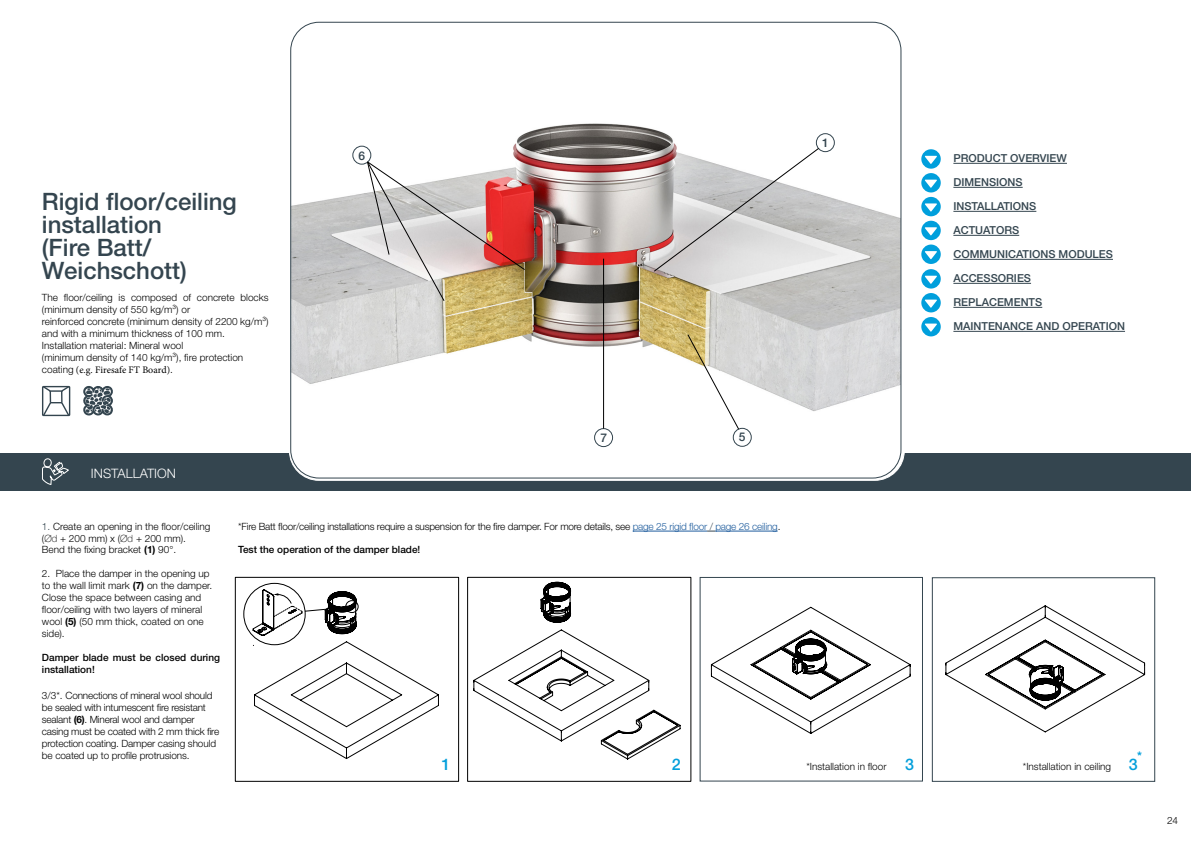
<style>
.page{position:relative;width:1191px;height:842px;background:#fff}
.page>*{position:absolute;margin:0;border:0;box-sizing:border-box;transform-origin:0 0}
.t1{font:500 24px/23px "Helvetica Neue LT Pro";color:#34454f}
.t2{font:500 16px "Helvetica Neue LT Pro";color:#049fdb}
.t3{font:300 13px "Helvetica Neue LT Pro";color:#fff}
.t4{font:500 12px "Helvetica Neue LT Pro";color:#34454f}
.t5{font:700 12px "Helvetica Neue LT Pro";color:#009fdc}
.t6{font:500 11px/24px "Helvetica Neue LT Pro";color:#34454f}
.t7{font:300 10px/12px "Helvetica Neue LT Pro";color:#000}
.t8{font:300 10px/12px "Helvetica Neue LT Pro";letter-spacing:-.02em;color:#000}
.t9{font:500 10px/12px "Helvetica Neue LT Pro";color:#000}
.t10{font:10px "Minion Pro";color:#000}
.s1{font-family:"Helvetica Neue LT Pro";font-weight:300}
.s2{color:#34454f}
.s3{font-weight:100}
.s4{font-weight:700}
.s5{color:#215e9e}
</style>
<div class="page">
<div style="left:0;top:453px;width:1191px;height:37px;background:#34454f"></div>
<hr style="left:953px;top:163px;width:114px;height:1px;background:#34454f">
<hr style="left:953px;top:187px;width:69px;height:1px;background:#34454f">
<hr style="left:953px;top:211px;width:83px;height:1px;background:#34454f">
<hr style="left:953px;top:235px;width:66px;height:1px;background:#34454f">
<hr style="left:953px;top:259px;width:160px;height:1px;background:#34454f">
<hr style="left:953px;top:283px;width:78px;height:1px;background:#34454f">
<hr style="left:953px;top:307px;width:89px;height:1px;background:#34454f">
<hr style="left:953px;top:331px;width:172px;height:1px;background:#34454f">
<svg style="left:921px;top:149px;width:19px;height:187px"></svg>
<div style="left:932px;top:577px;width:223px;height:205px;border:1px solid #34454f"></div>
<svg style="left:932px;top:591px;width:214px;height:155px"></svg>
<svg style="left:710px;top:606px;width:201px;height:128px"></svg>
<img style="left:291px;top:22px;width:610px;height:456px">
<svg style="left:83px;top:386px;width:30px;height:30px"></svg>
<svg style="left:42px;top:385px;width:29px;height:32px"></svg>
<svg style="left:241px;top:582px;width:451px;height:200px"></svg>
<div style="left:467px;top:577px;width:224px;height:204px;border:1px solid #000"></div>
<div style="left:235px;top:577px;width:224px;height:204px;border:1px solid #000"></div>
<div style="left:244px;top:583px;width:61px;height:62px;background:#fff;border-radius:50%"></div>
<div style="left:243px;top:583px;width:63px;height:62px;border:1px solid #000;border-radius:50%"></div>
<div style="left:345px;top:600px;width:13px;height:13px;border:1px solid #000;border-radius:50%"></div>
<svg style="left:253px;top:589px;width:93px;height:47px"></svg>
<div style="left:816px;top:133px;width:18px;height:19px;border:1px solid #34454f;border-radius:50%"></div>
<div style="left:733px;top:428px;width:18px;height:19px;border:1px solid #34454f;border-radius:50%"></div>
<svg style="left:654px;top:148px;width:164px;height:123px"></svg>
<svg style="left:687px;top:334px;width:52px;height:96px"></svg>
<div style="left:352px;top:146px;width:19px;height:18px;border:1px solid #34454f;border-radius:50%"></div>
<div style="left:594px;top:428px;width:19px;height:19px;border:1px solid #34454f;border-radius:50%"></div>
<hr style="left:603px;top:259px;width:1px;height:170px;background:#000">
<hr style="left:632px;top:531px;width:75px;height:1px;background:#215e9e">
<hr style="left:715px;top:531px;width:62px;height:1px;background:#215e9e">
<svg style="left:367px;top:162px;width:158px;height:139px;background:#d5b7ae"></svg>
<svg style="left:42px;top:458px;width:27px;height:27px"></svg>
<h1 class="t1" style="left:42px;top:190px;width:196px">Rigid floor/ceiling installation<br>(Fire Batt/<br>Weichschott)</h1>
<p class="t7" style="left:42px;top:292px;width:228px">The floor/ceiling is composed of concrete blocks (minimum density of 550 kg/m³) or<br>reinforced concrete (minimum density of 2200 kg/m³) and with a minimum thickness of 100 mm.<br>Installation material: Mineral wool<br>(minimum density of 140 kg/m³), fire protection</p>
<p class="t10" style="left:42px;top:364px;width:132px"><span class="s1">coating</span> (e.g. Firesafe FT Board)<span class="s1">.</span></p>
<h3 class="t3" style="left:91px;top:465px;width:86px">INSTALLATION</h3>
<p class="t4" style="left:358px;top:148px;width:8px">6</p>
<p class="t4" style="left:600px;top:431px;width:8px">7</p>
<p class="t4" style="left:822px;top:136px;width:8px">1</p>
<p class="t4" style="left:739px;top:430px;width:8px">5</p>
<p class="t6" style="left:953px;top:146px;width:173px">PRODUCT OVERVIEW<br>DIMENSIONS<br>INSTALLATIONS<br>ACTUATORS<br>COMMUNICATIONS MODULES<br>ACCESSORIES<br>REPLACEMENTS<br>MAINTENANCE AND OPERATION</p>
<p class="t7" style="left:42px;top:520px;width:170px"><span class="s2">1.</span> Create an opening in the floor/ceiling (<span class="s3">Ød</span> + 200 mm) x (<span class="s3">Ød</span> + 200 mm).</p>
<p class="t7" style="left:42px;top:543px;width:136px">Bend the fixing bracket <span class="s4">(1)</span> 90°.</p>
<p class="t7" style="left:42px;top:567px;width:172px">2. Place the damper in the opening up to the wall limit mark <span class="s4">(7)</span> on the damper.<br>Close the space between casing and floor/ceiling with two layers of mineral wool <span class="s4">(5)</span> (50 mm thick, coated on one side).</p>
<p class="t9" style="left:42px;top:651px;width:180px">Damper blade must be closed during installation!</p>
<p class="t8" style="left:42px;top:689px;width:179px">3/3*. Connections of mineral wool should be sealed with intumescent fire resistant sealant <span class="s4">(6)</span>. Mineral wool and damper casing must be coated with 2 mm thick fire protection coating. Damper casing should be coated up to profile protrusions.</p>
<p class="t8" style="left:238px;top:520px;width:544px">*Fire Batt floor/ceiling installations require a suspension for the fire damper. For more details, see <span class="s5">page 25 rigid floor</span> <span class="s2">/</span> <span class="s5">page 26 ceiling</span>.</p>
<p class="t9" style="left:238px;top:543px;width:184px">Test the operation of the damper blade!</p>
<h2 class="t2" style="left:441px;top:755px;width:10px">1</h2>
<h2 class="t2" style="left:672px;top:755px;width:10px">2</h2>
<h2 class="t2" style="left:905px;top:754px;width:10px">3</h2>
<p class="t7" style="left:806px;top:760px;width:82px">*Installation in floor</p>
<p class="t7" style="left:1022px;top:760px;width:90px">*Installation in ceiling</p>
<p class="t5" style="left:1137px;top:748px;width:6px">*</p>
<h2 class="t2" style="left:1128px;top:755px;width:10px">3</h2>
<p class="t7" style="left:1167px;top:814px;width:13px">24</p>
</div>
